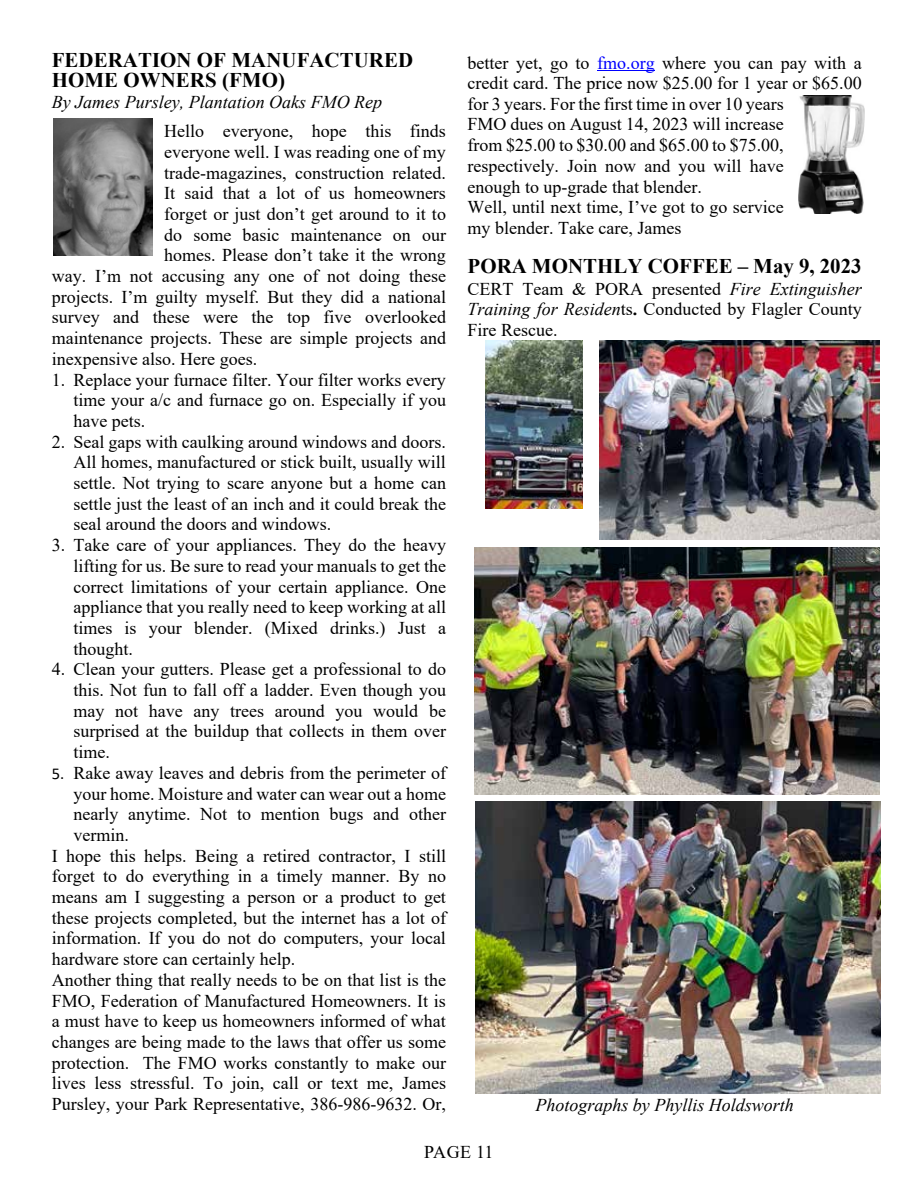
<style>
.page{position:relative;width:918px;height:1188px;background:#fff}
.page>*{position:absolute;margin:0;border:0;box-sizing:border-box;transform-origin:0 0}
.t1{font:700 20.85px/19.5px "Times New Roman";letter-spacing:.005em;color:#000}
.t2{font:18px/20.7px "Times New Roman";color:#000;text-align:justify}
.t3{font:italic 18px "Times New Roman";color:#000}
.s1{font-family:"Calibri";font-size:16.5px}
.s2{color:#00f}
.s3{font-style:italic}
.s4{font-weight:700}
</style>
<div class="page">
<hr style="left:597px;top:70px;width:58px;height:1px;background:#00f">
<img style="left:53px;top:119px;width:100px;height:137px">
<img style="left:799px;top:95px;width:66px;height:119px">
<img style="left:599px;top:340px;width:281px;height:200px">
<img style="left:485px;top:340px;width:97px;height:169px">
<img style="left:475px;top:547px;width:405px;height:248px">
<img style="left:475px;top:802px;width:405px;height:291px">
<p class="t1" style="left:52px;top:50px;width:363px">FEDERATION OF MANUFACTURED<br>HOME OWNERS (FMO)</p>
<p class="t3" style="left:52px;top:89px;width:332px">By James Pursley, Plantation Oaks FMO Rep</p>
<p class="t2" style="left:164px;top:120px;width:283px">Hello everyone, hope this finds</p>
<p class="t2" style="left:164px;top:141px;width:283px">everyone well. I was reading one of my</p>
<p class="t2" style="left:164px;top:162px;width:283px">trade-magazines, construction related.</p>
<p class="t2" style="left:164px;top:182px;width:283px">It said that a lot of us homeowners</p>
<p class="t2" style="left:164px;top:203px;width:283px">forget or just don’t get around to it to</p>
<p class="t2" style="left:164px;top:224px;width:283px">do some basic maintenance on our</p>
<p class="t2" style="left:164px;top:245px;width:283px">homes. Please don’t take it the wrong</p>
<p class="t2" style="left:52px;top:265px;width:396px">way. I’m not accusing any one of not doing these</p>
<p class="t2" style="left:52px;top:286px;width:396px">projects. I’m guilty myself. But they did a national</p>
<p class="t2" style="left:52px;top:306px;width:396px">survey and these were the top five overlooked</p>
<p class="t2" style="left:52px;top:327px;width:396px">maintenance projects. These are simple projects and</p>
<p class="t2" style="left:52px;top:348px;width:207px">inexpensive also. Here goes.</p>
<p class="t2" style="left:73px;top:369px;width:374px;text-indent:-22px">1. Replace your furnace filter. Your filter works every time your a/c and furnace go on. Especially if you have pets.</p>
<p class="t2" style="left:73px;top:431px;width:374px;text-indent:-22px">2. Seal gaps with caulking around windows and doors.<br>All homes, manufactured or stick built, usually will settle. Not trying to scare anyone but a home can settle just the least of an inch and it could break the seal around the doors and windows.</p>
<p class="t2" style="left:73px;top:534px;width:374px;text-indent:-22px">3. Take care of your appliances. They do the heavy lifting for us. Be sure to read your manuals to get the correct limitations of your certain appliance. One appliance that you really need to keep working at all times is your blender. (Mixed drinks.) Just a thought.</p>
<p class="t2" style="left:73px;top:659px;width:374px;text-indent:-22px">4. Clean your gutters. Please get a professional to do this. Not fun to fall off a ladder. Even though you may not have any trees around you would be surprised at the buildup that collects in them over time.</p>
<p class="t2" style="left:52px;top:762px;width:396px"><span class="s1">5.</span> Rake away leaves and debris from the perimeter of</p>
<p class="t2" style="left:73px;top:783px;width:374px">your home. Moisture and water can wear out a home</p>
<p class="t2" style="left:73px;top:803px;width:374px">nearly anytime. Not to mention bugs and other</p>
<p class="t2" style="left:73px;top:824px;width:57px">vermin.</p>
<p class="t2" style="left:52px;top:845px;width:396px">I hope this helps. Being a retired contractor, I still</p>
<p class="t2" style="left:52px;top:866px;width:396px">forget to do everything in a timely manner. By no</p>
<p class="t2" style="left:52px;top:886px;width:396px">means am I suggesting a person or a product to get</p>
<p class="t2" style="left:52px;top:907px;width:396px">these projects completed, but the internet has a lot of</p>
<p class="t2" style="left:52px;top:927px;width:396px">information. If you do not do computers, your local</p>
<p class="t2" style="left:52px;top:948px;width:245px">hardware store can certainly help.</p>
<p class="t2" style="left:52px;top:969px;width:396px">Another thing that really needs to be on that list is the</p>
<p class="t2" style="left:52px;top:990px;width:396px">FMO, Federation of Manufactured Homeowners. It is</p>
<p class="t2" style="left:52px;top:1010px;width:396px">a must have to keep us homeowners informed of what</p>
<p class="t2" style="left:52px;top:1031px;width:396px">changes are being made to the laws that offer us some</p>
<p class="t2" style="left:52px;top:1052px;width:396px">protection. The FMO works constantly to make our</p>
<p class="t2" style="left:52px;top:1073px;width:396px">lives less stressful. To join, call or text me, James</p>
<p class="t2" style="left:52px;top:1093px;width:396px">Pursley, your Park Representative, 386-986-9632. Or,</p>
<p class="t2" style="left:468px;top:52px;width:396px;text-align:left">better yet, go to <span class="s2">fmo.org</span> where you can pay with a credit card. The price now $25.00 for 1 year or $65.00 for 3 years. For the first time in over 10 years<br>FMO dues on August 14, 2023 will increase<br>from $25.00 to $30.00 and $65.00 to $75.00, respectively. Join now and you will have<br>enough to up-grade that blender.<br>Well, until next time, I’ve got to go service<br>my blender. Take care, James</p>
<p class="t1" style="left:468px;top:256px;width:396px">PORA MONTHLY COFFEE – May 9, 2023</p>
<p class="t2" style="left:468px;top:278px;width:396px">CERT Team &amp; PORA presented <span class="s3">Fire Extinguisher Training for Residen</span>ts<span class="s4">.</span> Conducted by Flagler County Fire Rescue.</p>
<p class="t3" style="left:535px;top:1093px;width:260px">Photographs by Phyllis Holdsworth</p>
<p class="t2" style="left:424px;top:1141px;width:71px">PAGE 11</p>
</div>
